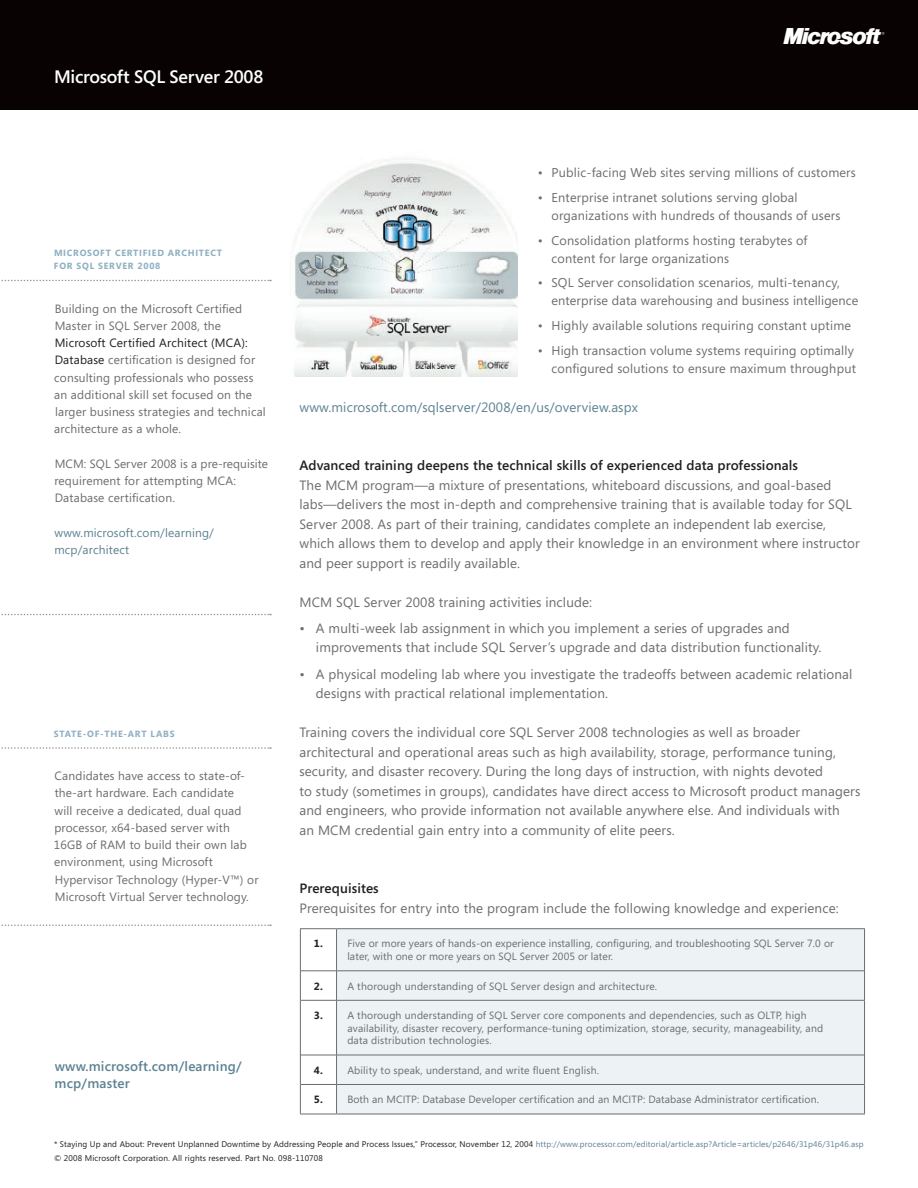
<style>
.page{position:relative;width:918px;height:1188px;background:#fff}
.page>*{position:absolute;margin:0;border:0;box-sizing:border-box;transform-origin:0 0}
.t1{font:21px "Microsoft Logo 95";color:#fff}
.t2{font:600 18px "Segoe";letter-spacing:-.015em;color:#fff}
.t3{font:13.5px/19.5px "Segoe";letter-spacing:.01em;color:#6c6d70}
.t4{font:600 13.5px "Segoe";letter-spacing:.01em;color:#231f20}
.t5{font:13.5px "Segoe";letter-spacing:.01em;color:#5d8293}
.t6{font:600 13.5px/17.2px "Segoe";letter-spacing:.015em;color:#5d8293}
.t7{font:12.75px/18px "Segoe";letter-spacing:.015em;color:#6c6d70}
.t8{font:12px/17.2px "Segoe";letter-spacing:.015em;color:#6c6d70}
.t9{font:12px/17.2px "Segoe";letter-spacing:.015em;color:#5d8293}
.t10{font:10.5px/12.6px "Segoe";letter-spacing:.015em;color:#6c6d70}
.t11{font:700 9px "Segoe";letter-spacing:.08em;color:#8dafc1}
.t12{font:8.25px/13.5px "Segoe";letter-spacing:.02em;color:#231f20}
.s1{color:#231f20}
.s2{font-weight:700;color:#231f20}
.s3{color:#5d8293}
</style>
<div class="page">
<div style="left:0;top:0;width:918px;height:109px;background:#080302"></div>
<svg style="left:1px;top:280px;width:270px;height:1px"></svg>
<svg style="left:1px;top:747px;width:270px;height:2px"></svg>
<svg style="left:1px;top:614px;width:270px;height:1px"></svg>
<svg style="left:1px;top:925px;width:270px;height:1px"></svg>
<div style="left:337px;top:929px;width:527px;height:185px;background:#edf3f5"></div>
<hr style="left:300px;top:928px;width:37px;height:1px;background:#6c6d70">
<hr style="left:300px;top:929px;width:1px;height:42px;background:#6c6d70">
<hr style="left:337px;top:928px;width:528px;height:1px;background:#6c6d70">
<hr style="left:864px;top:929px;width:1px;height:42px;background:#6c6d70">
<svg style="left:300px;top:971px;width:1px;height:29px"></svg>
<svg style="left:864px;top:971px;width:1px;height:29px"></svg>
<hr style="left:300px;top:1000px;width:1px;height:55px;background:#6c6d70">
<hr style="left:864px;top:1000px;width:1px;height:55px;background:#6c6d70">
<svg style="left:300px;top:1055px;width:1px;height:29px"></svg>
<svg style="left:864px;top:1055px;width:1px;height:29px"></svg>
<hr style="left:300px;top:1084px;width:1px;height:30px;background:#6c6d70">
<hr style="left:864px;top:1084px;width:1px;height:30px;background:#6c6d70">
<hr style="left:300px;top:1114px;width:37px;height:1px;background:#6c6d70">
<hr style="left:337px;top:1114px;width:528px;height:1px;background:#6c6d70">
<hr style="left:336px;top:929px;width:1px;height:42px;background:#6c6d70">
<hr style="left:301px;top:971px;width:36px;height:1px;background:#6c6d70">
<hr style="left:337px;top:971px;width:527px;height:1px;background:#6c6d70">
<svg style="left:336px;top:972px;width:1px;height:28px"></svg>
<hr style="left:301px;top:1000px;width:36px;height:1px;background:#6c6d70">
<hr style="left:337px;top:1000px;width:527px;height:1px;background:#6c6d70">
<hr style="left:336px;top:1000px;width:1px;height:55px;background:#6c6d70">
<hr style="left:301px;top:1055px;width:36px;height:1px;background:#6c6d70">
<hr style="left:337px;top:1055px;width:527px;height:1px;background:#6c6d70">
<hr style="left:301px;top:1084px;width:36px;height:1px;background:#6c6d70">
<hr style="left:337px;top:1084px;width:527px;height:1px;background:#6c6d70">
<svg style="left:336px;top:1055px;width:1px;height:59px"></svg>
<img style="left:294px;top:159px;width:224px;height:217px">
<h2 class="t2" style="left:54px;top:64px;width:211px">Microsoft SQL Server 2008</h2>
<h1 class="t1" style="left:784px;top:25px;width:104px">m</h1>
<p class="t11" style="left:54px;top:246px;width:16px">MICR</p>
<p class="t11" style="left:80px;top:246px;width:48px">OSOFT CERTI</p>
<p class="t11" style="left:143px;top:246px;width:33px">FIED ARC</p>
<p class="t11" style="left:188px;top:246px;width:14px">HITECT</p>
<p class="t11" style="left:54px;top:260px;width:108px">FOR SQL SERVER 2008</p>
<p class="t8" style="left:55px;top:299px;width:189px">Building on the Microsoft Certified<br>Master in SQL Server 2008, the</p>
<p class="t8" style="left:54px;top:334px;width:213px"><span class="s1">Microsoft Certified Architect (MCA):<br>Database</span> certification is designed for consulting professionals who possess an additional skill set focused on the larger business strategies and technical architecture as a whole.</p>
<p class="t8" style="left:54px;top:455px;width:215px">MCM: SQL Server 2008 is a pre-requisite requirement for attempting MCA:<br>Database certification.</p>
<p class="t9" style="left:54px;top:524px;width:161px">www.microsoft.com/learning/ mcp/architect</p>
<p class="t11" style="left:54px;top:727px;width:122px">STATE-OF-TH E-ART LABS</p>
<p class="t8" style="left:54px;top:767px;width:206px">Candidates have access to state-of&shy;the-art hardware. Each candidate<br>will receive a dedicated, dual quad processor, x64-based server with 16GB of RAM to build their own lab environment, using Microsoft Hypervisor Technology (Hyper-V™) or Microsoft Virtual Server technology.</p>
<p class="t6" style="left:55px;top:1057px;width:189px">www.microsoft.com/learning/ mcp/master</p>
<p class="t7" style="left:538px;top:163px;width:320px">• Public-facing Web sites serving millions of customers</p>
<p class="t7" style="left:551px;top:188px;width:291px;text-indent:-14px">• Enterprise intranet solutions serving global organizations with hundreds of thousands of users</p>
<p class="t7" style="left:551px;top:231px;width:258px;text-indent:-14px">• Consolidation platforms hosting terabytes of content for large organizations</p>
<p class="t7" style="left:551px;top:273px;width:309px;text-indent:-14px">• SQL Server consolidation scenarios, multi-tenancy, enterprise data warehousing and business intelligence</p>
<p class="t7" style="left:538px;top:316px;width:315px">• Highly available solutions requiring constant uptime</p>
<p class="t7" style="left:538px;top:341px;width:320px;text-align:right">• High transaction volume systems requiring optimally configured solutions to ensure maximum throughput</p>
<p class="t5" style="left:299px;top:398px;width:340px">www.microsoft.com/sqlserver/2008/en/us/overview.aspx</p>
<p class="t4" style="left:299px;top:456px;width:500px">Advanced training deepens the technical skills of experienced data professionals</p>
<p class="t3" style="left:299px;top:475px;width:562px">The MCM program—a mixture of presentations, whiteboard discussions, and goal-based labs—delivers the most in-depth and comprehensive training that is available today for SQL Server 2008. As part of their training, candidates complete an independent lab exercise, which allows them to develop and apply their knowledge in an environment where instructor and peer support is readily available.</p>
<p class="t3" style="left:299px;top:592px;width:294px">MCM SQL Server 2008 training activities include:</p>
<p class="t3" style="left:316px;top:618px;width:507px;text-indent:-16px">• A multi-week lab assignment in which you implement a series of upgrades and improvements that include SQL Server’s upgrade and data distribution functionality.</p>
<p class="t3" style="left:316px;top:664px;width:538px;text-indent:-16px">• A physical modeling lab where you investigate the tradeoffs between academic relational designs with practical relational implementation.</p>
<p class="t3" style="left:299px;top:722px;width:562px">Training covers the individual core SQL Server 2008 technologies as well as broader architectural and operational areas such as high availability, storage, performance tuning, security, and disaster recovery. During the long days of instruction, with nights devoted<br>to study (sometimes in groups), candidates have direct access to Microsoft product managers and engineers, who provide information not available anywhere else. And individuals with<br>an MCM credential gain entry into a community of elite peers.</p>
<p class="t4" style="left:299px;top:879px;width:81px">Prerequisites</p>
<p class="t3" style="left:299px;top:898px;width:541px">Prerequisites for entry into the program include the following knowledge and experience:</p>
<p class="t10" style="left:347px;top:937px;width:488px;text-indent:-33px"><span class="s2">1.</span> Five or more years of hands-on experience installing, configuring, and troubleshooting SQL Server 7.0 or later, with one or more years on SQL Server 2005 or later.</p>
<p class="t10" style="left:314px;top:979px;width:345px"><span class="s2">2.</span> A thorough understanding of SQL Server design and architecture.</p>
<p class="t10" style="left:347px;top:1009px;width:478px;text-indent:-33px"><span class="s2">3.</span> A thorough understanding of SQL Server core components and dependencies, such as OLTP, high availability, disaster recovery, performance-tuning optimization, storage, security, manageability, and data distribution technologies.</p>
<p class="t10" style="left:314px;top:1063px;width:287px"><span class="s2">4.</span> Ability to speak, understand, and write fluent English.</p>
<p class="t10" style="left:314px;top:1093px;width:507px"><span class="s2">5.</span> Both an MCITP: Database Developer certification and an MCITP: Database Administrator certification.</p>
<p class="t12" style="left:54px;top:1137px;width:811px">* Staying Up and About: Prevent Unplanned Downtime by Addressing People and Process Issues,” Processor, November 12, 2004 <span class="s3">http://www.processor.com/editorial/article.asp?Article=articles/p2646/31p46/31p46.asp </span>© 2008 Microsoft Corporation. All rights reserved. Part No. 098-110708</p>
</div>
